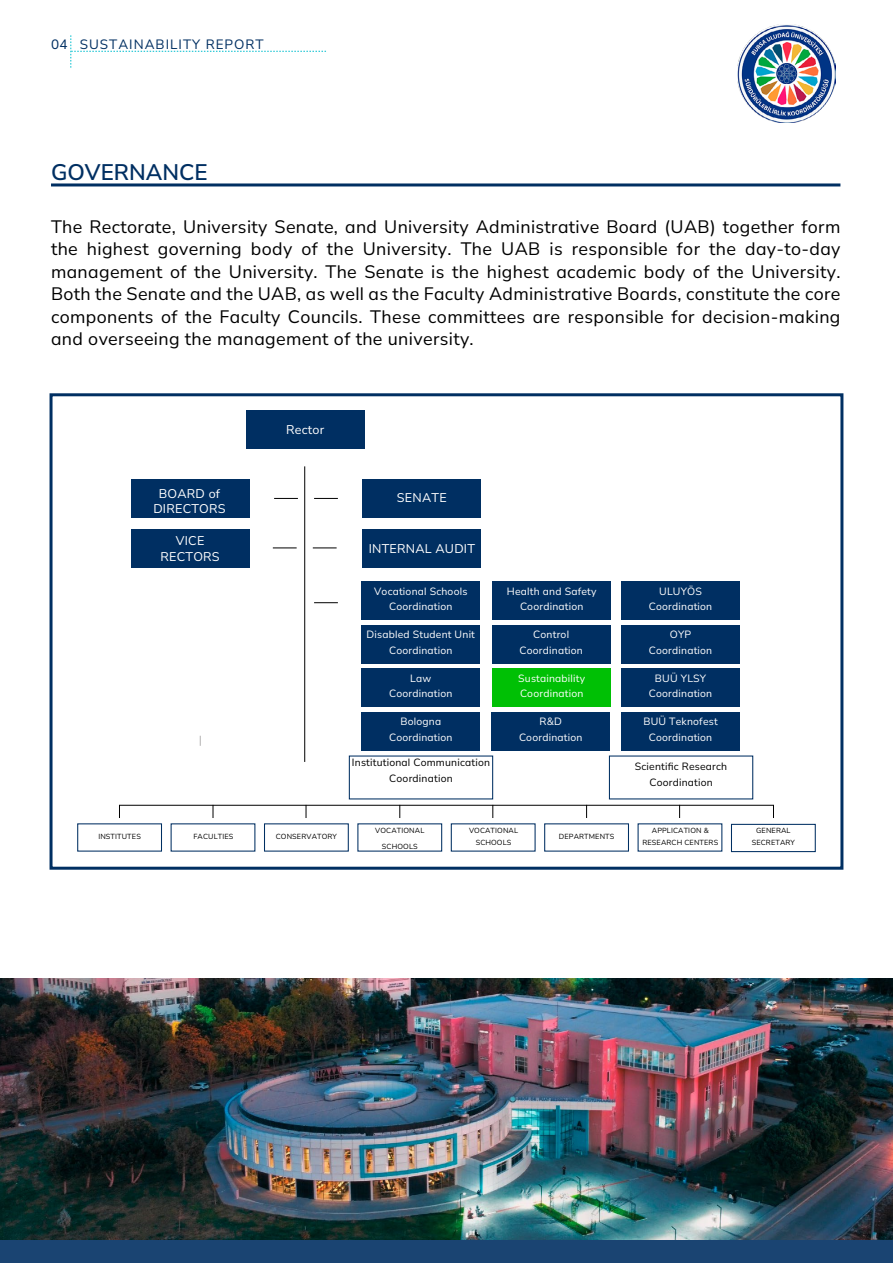
<style>
.page{position:relative;width:893px;height:1263px;background:#fff}
.page>*{position:absolute;margin:0;border:0;box-sizing:border-box;transform-origin:0 0}
.t1{font:200 22.5px "Nunito Sans 12 pt";color:#002f62}
.t2{font:200 18px/22.5px "Nunito Sans 12 pt";letter-spacing:.02em;color:#000;text-align:justify}
.t3{font:200 13.5px "Nunito Sans 12 pt";letter-spacing:.075em;color:#002f62}
.t4{font:200 12.6px/15.8px "Nunito Sans 12 pt";letter-spacing:.02em;color:#fff;text-align:center}
.t5{font:200 10.5px/15.8px "Nunito Sans 12 pt";letter-spacing:.02em;color:#fff;text-align:center}
.t6{font:200 10.5px/15.8px "Nunito Sans 12 pt";letter-spacing:.02em;color:#000;text-align:center}
.t7{font:200 7.35px/12px "Nunito Sans 12 pt";letter-spacing:.02em;color:#000;text-align:center}
</style>
<div class="page">
<img style="left:737px;top:24px;width:98px;height:98px">
<svg style="left:71px;top:35px;width:255px;height:33px"></svg>
<div style="left:0;top:978px;width:893px;height:285px;background:#1a4472"></div>
<img style="left:0;top:978px;width:893px;height:261px">
<hr style="left:51px;top:183px;width:789px;height:3px;background:#002f62">
<div style="left:50px;top:393px;width:793px;height:477px;background:#fff;border:3px solid #002f62"></div>
<div style="left:131px;top:479px;width:118px;height:39px;background:#002f62"></div>
<div style="left:131px;top:529px;width:118px;height:39px;background:#002f62"></div>
<div style="left:363px;top:479px;width:118px;height:39px;background:#002f62"></div>
<div style="left:363px;top:530px;width:118px;height:38px;background:#002f62"></div>
<div style="left:493px;top:581px;width:118px;height:39px;background:#002f62"></div>
<div style="left:492px;top:625px;width:118px;height:39px;background:#002f62"></div>
<div style="left:492px;top:668px;width:118px;height:39px;background:#00c005"></div>
<div style="left:492px;top:712px;width:118px;height:39px;background:#002f62"></div>
<div style="left:362px;top:581px;width:118px;height:39px;background:#002f62"></div>
<div style="left:362px;top:625px;width:118px;height:39px;background:#002f62"></div>
<div style="left:362px;top:668px;width:118px;height:39px;background:#002f62"></div>
<div style="left:362px;top:712px;width:118px;height:39px;background:#002f62"></div>
<div style="left:621px;top:581px;width:119px;height:39px;background:#002f62"></div>
<div style="left:621px;top:625px;width:119px;height:39px;background:#002f62"></div>
<div style="left:621px;top:668px;width:119px;height:39px;background:#002f62"></div>
<div style="left:621px;top:712px;width:119px;height:39px;background:#002f62"></div>
<div style="left:246px;top:411px;width:118px;height:38px;background:#002f62"></div>
<hr style="left:304px;top:466px;width:1px;height:296px;background:#000">
<svg style="left:314px;top:498px;width:24px;height:1px"></svg>
<svg style="left:274px;top:498px;width:24px;height:1px"></svg>
<svg style="left:313px;top:547px;width:24px;height:1px"></svg>
<svg style="left:273px;top:547px;width:24px;height:1px"></svg>
<svg style="left:314px;top:602px;width:24px;height:1px"></svg>
<div style="left:731px;top:824px;width:85px;height:28px;border:1px solid #002f62"></div>
<svg style="left:399px;top:805px;width:1px;height:13px"></svg>
<svg style="left:492px;top:805px;width:1px;height:13px"></svg>
<svg style="left:586px;top:805px;width:1px;height:13px"></svg>
<svg style="left:679px;top:805px;width:1px;height:13px"></svg>
<svg style="left:213px;top:805px;width:1px;height:13px"></svg>
<svg style="left:306px;top:805px;width:1px;height:13px"></svg>
<p class="t3" style="left:51px;top:35px;width:18px">04</p>
<p class="t3" style="left:80px;top:35px;width:185px">SUSTAINABILITY REPORT</p>
<p class="t1" style="left:51px;top:157px;width:158px">GOVERNANCE</p>
<p class="t2" style="left:51px;top:214px;width:791px">The Rectorate, University Senate, and University Administrative Board (UAB) together form the highest governing body of the University. The UAB is responsible for the day-to-day management of the University. The Senate is the highest academic body of the University.<br>Both the Senate and the UAB, as well as the Faculty Administrative Boards, constitute the core components of the Faculty Councils. These committees are responsible for decision-making and overseeing the management of the university.</p>
<p class="t4" style="left:153px;top:485px;width:74px">BOARD of<br>DIRECTORS</p>
<p class="t4" style="left:161px;top:533px;width:61px">VICE<br>RECTORS</p>
<p class="t4" style="left:286px;top:421px;width:40px">Rector</p>
<p class="t4" style="left:397px;top:489px;width:51px">SENATE</p>
<p class="t4" style="left:369px;top:540px;width:108px">INTERNAL AUDIT</p>
<p class="t5" style="left:374px;top:583px;width:95px">Vocational Schools<br>Coordination</p>
<p class="t5" style="left:367px;top:626px;width:110px">Disabled Student Unit<br>Coordination</p>
<p class="t5" style="left:389px;top:670px;width:65px">Law<br>Coordination</p>
<p class="t5" style="left:389px;top:713px;width:65px">Bologna<br>Coordination</p>
<p class="t6" style="left:352px;top:754px;width:140px">Institutional Communication<br>Coordination</p>
<p class="t5" style="left:507px;top:583px;width:91px">Health and Safety<br>Coordination</p>
<p class="t5" style="left:519px;top:626px;width:65px">Control<br>Coordination</p>
<p class="t5" style="left:518px;top:670px;width:68px;text-align:left">Sustainability<br>Coordination</p>
<p class="t5" style="left:519px;top:713px;width:65px">R&amp;D<br>Coordination</p>
<p class="t5" style="left:649px;top:583px;width:65px">ULUYÖS<br>Coordination</p>
<p class="t5" style="left:649px;top:626px;width:65px">OYP<br>Coordination</p>
<p class="t5" style="left:649px;top:670px;width:65px">BUÜ YLSY<br>Coordination</p>
<p class="t5" style="left:643px;top:713px;width:76px">BUÜ Teknofest<br>Coordination</p>
<p class="t6" style="left:635px;top:758px;width:94px">Scientific Research<br>Coordination</p>
<p class="t7" style="left:98px;top:830px;width:44px">INSTITUTES</p>
<p class="t7" style="left:193px;top:830px;width:41px">FACULTIES</p>
<p class="t7" style="left:276px;top:830px;width:63px">CONSERVATORY</p>
<p class="t7" style="left:375px;top:822px;width:51px;line-height:15.8px">VOCATIONAL<br>SCHOOLS</p>
<p class="t7" style="left:469px;top:824px;width:51px">VOCATIONAL<br>SCHOOLS</p>
<p class="t7" style="left:559px;top:830px;width:57px">DEPARTMENTS</p>
<p class="t7" style="left:642px;top:824px;width:77px">APPLICATION &amp;<br>RESEARCH CENTERS</p>
<p class="t7" style="left:752px;top:824px;width:45px">GENERAL<br>SECRETARY</p>
</div>
